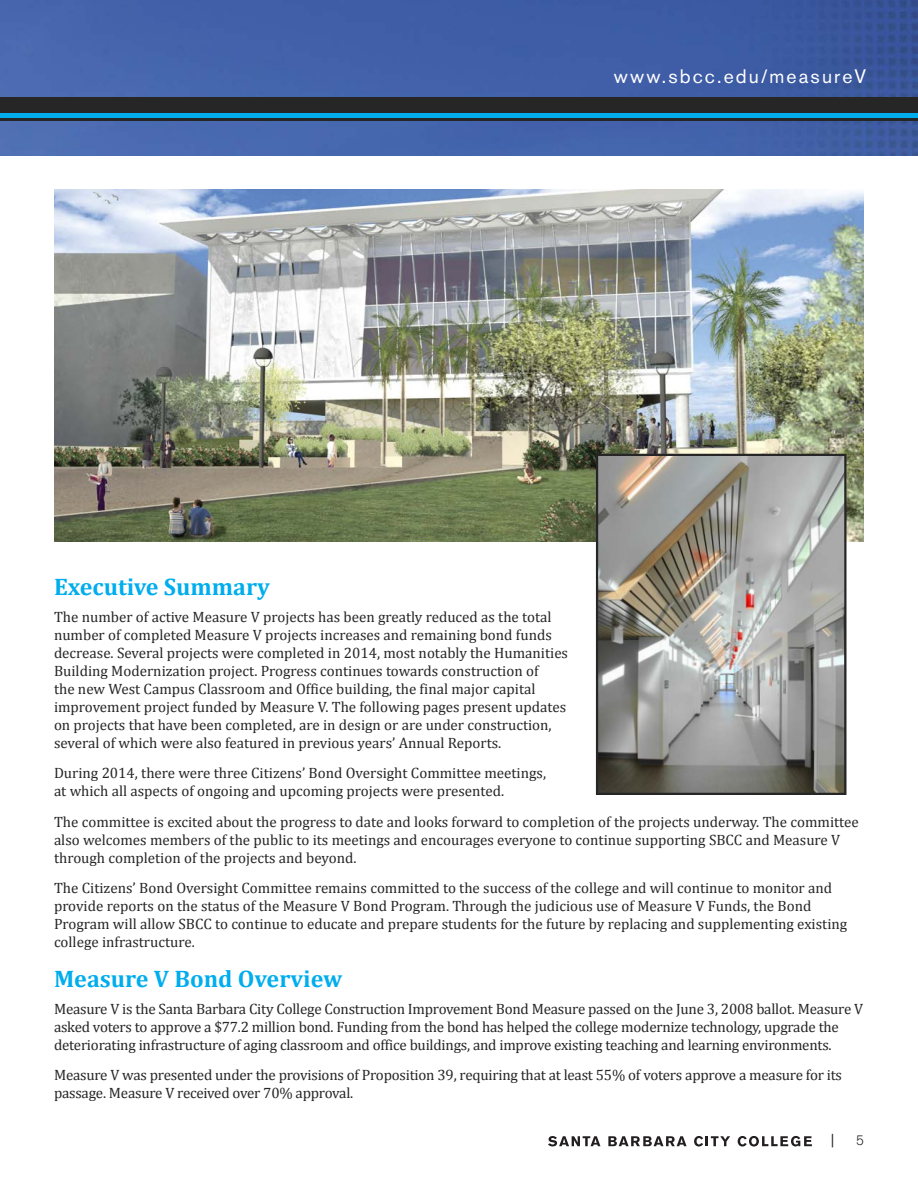
<style>
.page{position:relative;width:918px;height:1188px;background:#fff}
.page>*{position:absolute;margin:0;border:0;box-sizing:border-box;transform-origin:0 0}
.t1{font:700 24px "Cambria";color:#00aded}
.t2{font:19.35px "Akzidenz Grotesk BE";letter-spacing:.11em;color:#fff}
.t3{font:15px/18px "Cambria";color:#272627}
.t4{font:300 13.5px "Akzidenz Grotesk BE";color:#272627}
</style>
<div class="page">
<svg style="left:548px;top:1136px;width:52px;height:10px"></svg>
<svg style="left:608px;top:1136px;width:79px;height:10px"></svg>
<svg style="left:694px;top:1136px;width:36px;height:11px"></svg>
<svg style="left:738px;top:1136px;width:74px;height:11px"></svg>
<img style="left:0;top:0;width:918px;height:155px">
<div style="left:0;top:98px;width:918px;height:24px;background:#272627"></div>
<div style="left:0;top:113px;width:918px;height:5px;background:#00aded"></div>
<img style="left:54px;top:189px;width:810px;height:353px">
<img style="left:599px;top:457px;width:245px;height:335px">
<div style="left:596px;top:454px;width:251px;height:341px;border:2px solid #272627"></div>
<p class="t2" style="left:614px;top:70px;width:254px">www.sbcc.edu/measureV</p>
<h1 class="t1" style="left:54px;top:572px;width:217px">Executive Summary</h1>
<p class="t3" style="left:54px;top:607px;width:516px">The number of active Measure V projects has been greatly reduced as the total number of completed Measure V projects increases and remaining bond funds decrease. Several projects were completed in 2014, most notably the Humanities Building Modernization project. Progress continues towards construction of<br>the new West Campus Classroom and Office building, the final major capital improvement project funded by Measure V. The following pages present updates on projects that have been completed, are in design or are under construction, several of which were also featured in previous years’ Annual Reports.</p>
<p class="t3" style="left:54px;top:764px;width:494px">During 2014, there were three Citizens’ Bond Oversight Committee meetings, at which all aspects of ongoing and upcoming projects were presented.</p>
<p class="t3" style="left:54px;top:812px;width:806px">The committee is excited about the progress to date and looks forward to completion of the projects underway. The committee also welcomes members of the public to its meetings and encourages everyone to continue supporting SBCC and Measure V through completion of the projects and beyond.</p>
<p class="t3" style="left:54px;top:879px;width:795px">The Citizens’ Bond Oversight Committee remains committed to the success of the college and will continue to monitor and provide reports on the status of the Measure V Bond Program. Through the judicious use of Measure V Funds, the Bond Program will allow SBCC to continue to educate and prepare students for the future by replacing and supplementing existing college infrastructure.</p>
<h1 class="t1" style="left:54px;top:964px;width:290px">Measure V Bond Overview</h1>
<p class="t3" style="left:54px;top:999px;width:811px">Measure V is the Santa Barbara City College Construction Improvement Bond Measure passed on the June 3, 2008 ballot. Measure V asked voters to approve a $77.2 million bond. Funding from the bond has helped the college modernize technology, upgrade the deteriorating infrastructure of aging classroom and office buildings, and improve existing teaching and learning environments.</p>
<p class="t3" style="left:54px;top:1066px;width:790px">Measure V was presented under the provisions of Proposition 39, requiring that at least 55% of voters approve a measure for its passage. Measure V received over 70% approval.</p>
<p class="t4" style="left:856px;top:1136px;width:9px">5</p>
</div>
